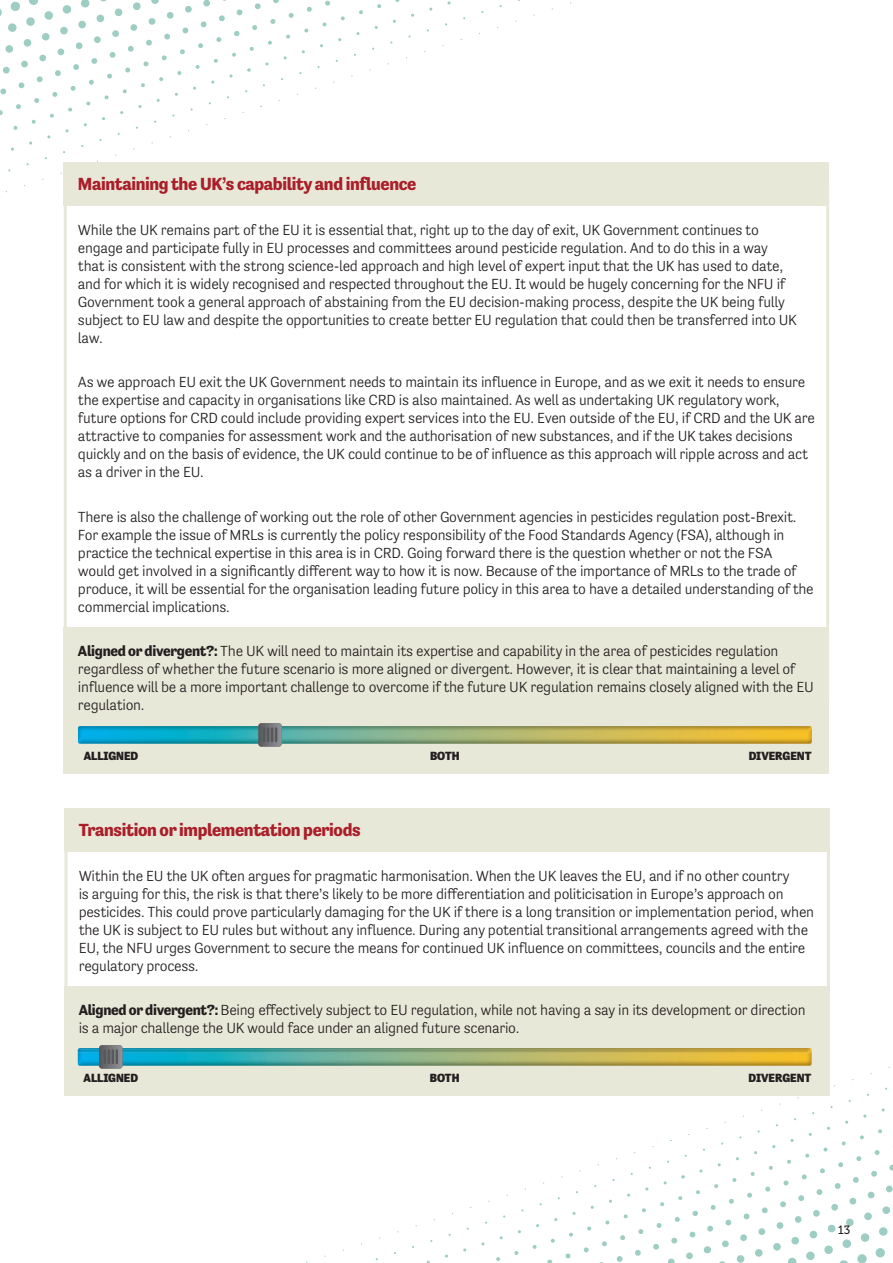
<style>
.page{position:relative;width:893px;height:1263px;background:#fff}
.page>*{position:absolute;margin:0;border:0;box-sizing:border-box;transform-origin:0 0}
.t1{font:700 18px "Tenso";letter-spacing:-.02em;color:#aa1e2a}
.t2{font:300 15px/18px "Tenso";letter-spacing:-.02em;color:#231f20}
.t3{font:900 12.15px "Tenso";color:#231f20}
.t4{font:12px "Museo Slab 500";color:#231f20}
.s1{font-weight:700}
</style>
<div class="page">
<svg style="left:724px;top:1067px;width:169px;height:196px"></svg>
<svg style="left:306px;top:1125px;width:471px;height:138px"></svg>
<svg style="left:0;top:0;width:262px;height:206px"></svg>
<svg style="left:155px;top:0;width:416px;height:122px"></svg>
<div style="left:64px;top:627px;width:765px;height:147px;background:#e8e8d8"></div>
<div style="left:64px;top:163px;width:765px;height:43px;background:#e8e8d8"></div>
<div style="left:64px;top:186px;width:765px;height:514px;border:3px solid #e8e8d8"></div>
<img style="left:78px;top:726px;width:734px;height:18px">
<svg style="left:258px;top:723px;width:24px;height:23px"></svg>
<div style="left:64px;top:986px;width:766px;height:110px;background:#e8e8d8"></div>
<div style="left:64px;top:809px;width:766px;height:43px;background:#e8e8d8"></div>
<svg style="left:64px;top:852px;width:766px;height:201px"></svg>
<img style="left:78px;top:1048px;width:734px;height:18px">
<img style="left:78px;top:1050px;width:734px;height:3px">
<svg style="left:99px;top:1045px;width:23px;height:23px"></svg>
<p class="t1" style="left:78px;top:174px;width:340px">Maintaining the UK’s capability and influence</p>
<p class="t2" style="left:78px;top:220px;width:721px">While the UK remains part of the EU it is essential that, right up to the day of exit, UK Government continues to engage and participate fully in EU processes and committees around pesticide regulation. And to do this in a way that is consistent with the strong science-led approach and high level of expert input that the UK has used to date, and for which it is widely recognised and respected throughout the EU. It would be hugely concerning for the NFU if Government took a general approach of abstaining from the EU decision-making process, despite the UK being fully subject to EU law and despite the opportunities to create better EU regulation that could then be transferred into UK law.</p>
<p class="t2" style="left:78px;top:373px;width:738px">As we approach EU exit the UK Government needs to maintain its influence in Europe, and as we exit it needs to ensure the expertise and capacity in organisations like CRD is also maintained. As well as undertaking UK regulatory work, future options for CRD could include providing expert services into the EU. Even outside of the EU, if CRD and the UK are attractive to companies for assessment work and the authorisation of new substances, and if the UK takes decisions quickly and on the basis of evidence, the UK could continue to be of influence as this approach will ripple across and act as a driver in the EU.</p>
<p class="t2" style="left:78px;top:507px;width:737px">There is also the challenge of working out the role of other Government agencies in pesticides regulation post-Brexit.<br>For example the issue of MRLs is currently the policy responsibility of the Food Standards Agency (FSA), although in practice the technical expertise in this area is in CRD. Going forward there is the question whether or not the FSA<br>would get involved in a significantly different way to how it is now. Because of the importance of MRLs to the trade of produce, it will be essential for the organisation leading future policy in this area to have a detailed understanding of the commercial implications.</p>
<p class="t2" style="left:78px;top:642px;width:737px"><span class="s1">Aligned or divergent?:</span> The UK will need to maintain its expertise and capability in the area of pesticides regulation regardless of whether the future scenario is more aligned or divergent. However, it is clear that maintaining a level of influence will be a more important challenge to overcome if the future UK regulation remains closely aligned with the EU regulation.</p>
<p class="t3" style="left:84px;top:749px;width:56px">ALLIGNED</p>
<p class="t3" style="left:430px;top:749px;width:31px">BOTH</p>
<p class="t3" style="left:749px;top:749px;width:64px">DIVERGENT</p>
<p class="t1" style="left:79px;top:820px;width:284px">Transition or implementation periods</p>
<p class="t2" style="left:79px;top:867px;width:737px">Within the EU the UK often argues for pragmatic harmonisation. When the UK leaves the EU, and if no other country<br>is arguing for this, the risk is that there’s likely to be more differentiation and politicisation in Europe’s approach on pesticides. This could prove particularly damaging for the UK if there is a long transition or implementation period, when the UK is subject to EU rules but without any influence. During any potential transitional arrangements agreed with the EU, the NFU urges Government to secure the means for continued UK influence on committees, councils and the entire regulatory process.</p>
<p class="t2" style="left:79px;top:1001px;width:728px"><span class="s1">Aligned or divergent?:</span> Being effectively subject to EU regulation, while not having a say in its development or direction is a major challenge the UK would face under an aligned future scenario.</p>
<p class="t3" style="left:84px;top:1071px;width:56px">ALLIGNED</p>
<p class="t3" style="left:430px;top:1071px;width:31px">BOTH</p>
<p class="t3" style="left:748px;top:1071px;width:64px">DIVERGENT</p>
<p class="t4" style="left:838px;top:1223px;width:14px">13</p>
</div>
